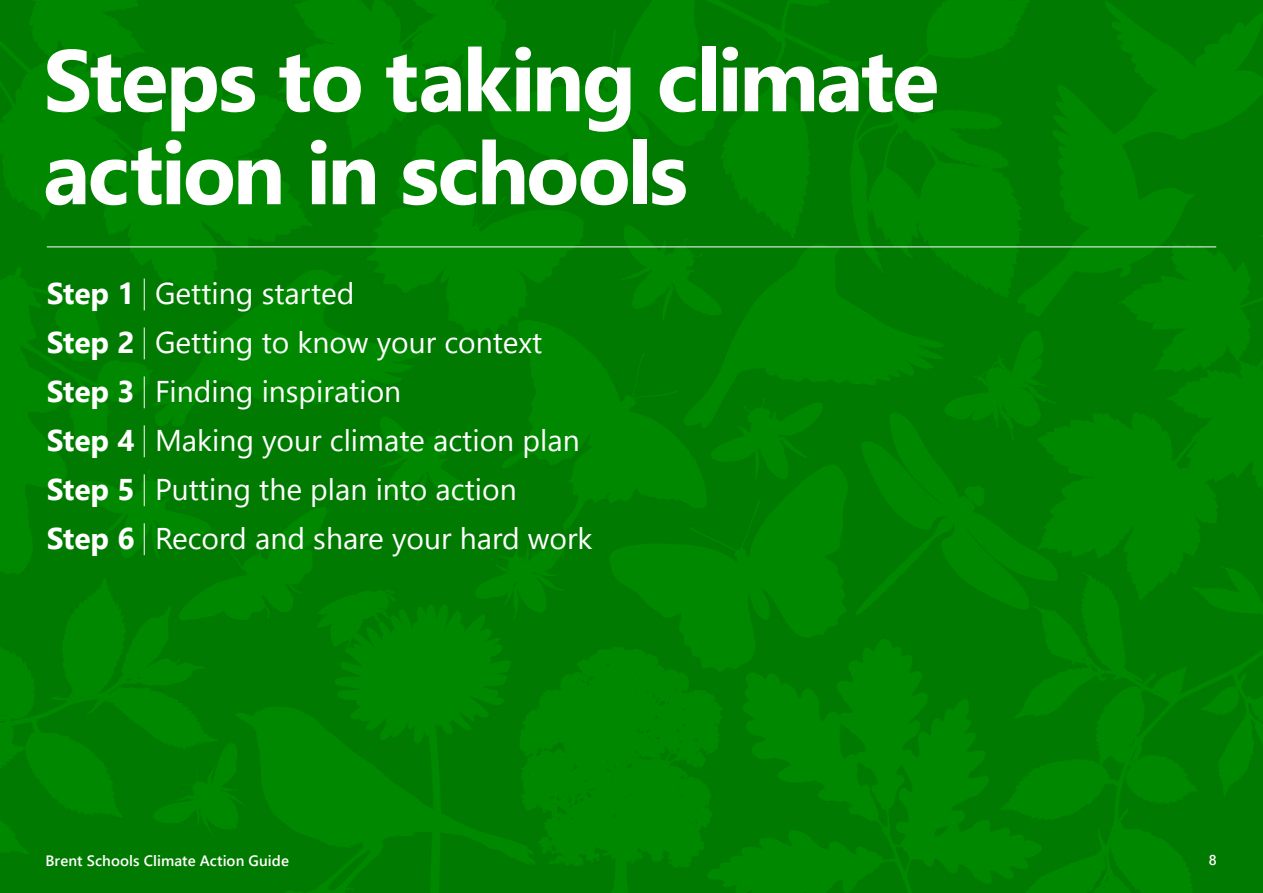
<style>
.page{position:relative;width:1263px;height:893px;background:#fff}
.page>*{position:absolute;margin:0;border:0;box-sizing:border-box;transform-origin:0 0}
.t1{font:700 87.3px/93px "Segoe UI";letter-spacing:-.03em;color:#fff}
.t2{font:30px/49.1px "Segoe UI";color:#fff}
.t3{font:600 15px "Segoe UI";letter-spacing:.005em;color:#fff}
.t4{font:600 14.25px "Segoe UI";color:#fff}
.s1{font-weight:700}
</style>
<div class="page">
<img style="left:0;top:0;width:1263px;height:893px">
<hr style="left:47px;top:247px;width:1169px;height:1px;background:#fff">
<hr style="left:144px;top:278px;width:1px;height:32px;background:#fff">
<hr style="left:144px;top:327px;width:1px;height:32px;background:#fff">
<hr style="left:144px;top:376px;width:1px;height:32px;background:#fff">
<hr style="left:144px;top:425px;width:1px;height:32px;background:#fff">
<hr style="left:144px;top:474px;width:1px;height:32px;background:#fff">
<hr style="left:144px;top:523px;width:1px;height:32px;background:#fff">
<h1 class="t1" style="left:43px;top:33px;width:897px">Steps to taking climate action in schools</h1>
<p class="t2" style="left:47px;top:268px;width:547px"><span class="s1">Step 1</span> Getting started<br><span class="s1">Step 2</span> Getting to know your context<br><span class="s1">Step 3</span> Finding inspiration<br><span class="s1">Step 4</span> Making your climate action plan<br><span class="s1">Step 5</span> Putting the plan into action<br><span class="s1">Step 6</span> Record and share your hard work</p>
<p class="t3" style="left:45px;top:848px;width:245px">Brent Schools Climate Action Guide</p>
<p class="t4" style="left:1209px;top:849px;width:9px">8</p>
</div>
